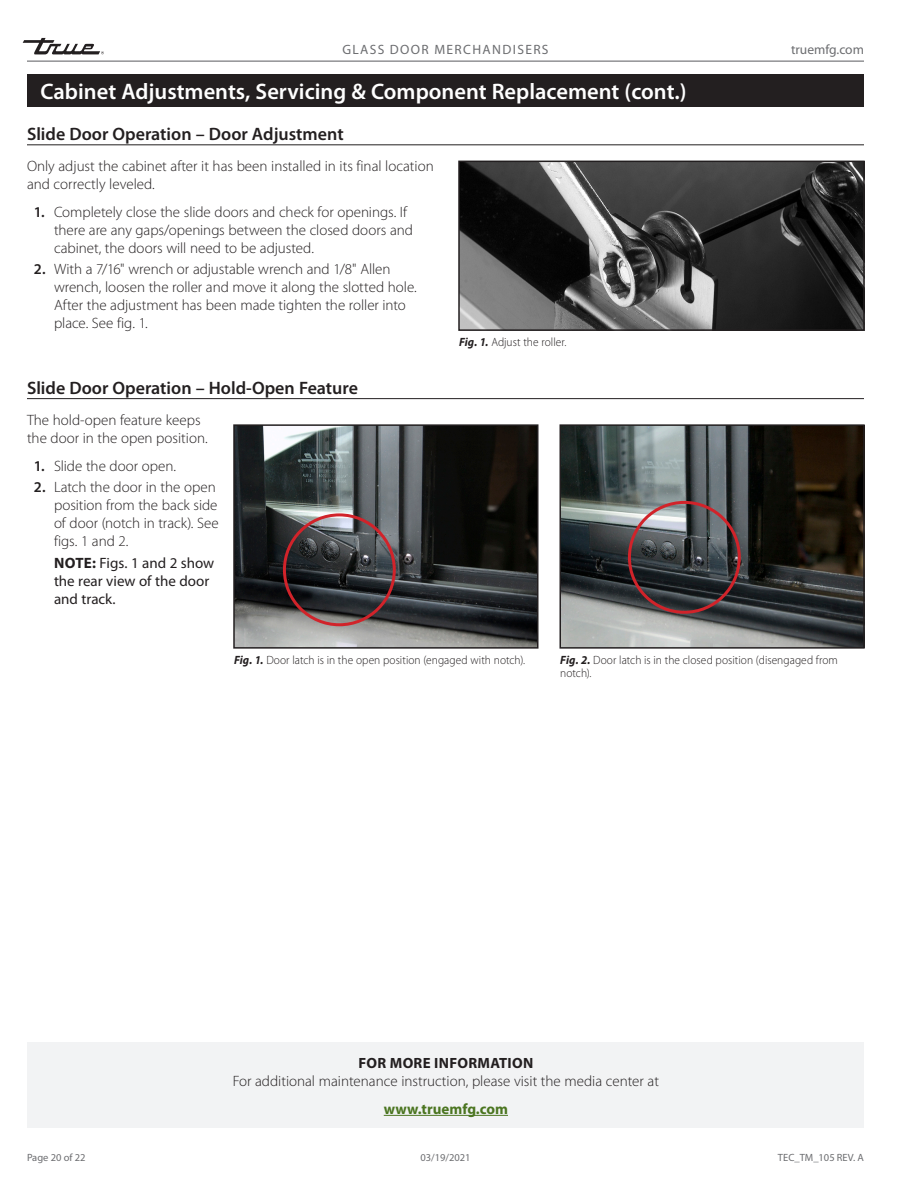
<style>
.page{position:relative;width:918px;height:1188px;background:#fff}
.page>*{position:absolute;margin:0;border:0;box-sizing:border-box;transform-origin:0 0}
.Section_Title_Black{font:600 22.5px "Myriad Pro";color:#fff}
.Subhead_underscore_H{font:600 18px "Myriad Pro";color:#231f20}
.Body_Text_light_Norm{font:300 15px/18px "Myriad Pro";color:#231f20}
.Nested_Note{font:15px/18px "Myriad Pro";color:#231f20}
.Body_Text_light_Norm-2{font:700 15px "Myriad Pro";color:#4b7520}
.Subhead_NO_underscor{font:700 14.85px "Myriad Pro";letter-spacing:.02em;color:#231f20}
.t1{font:13.5px "Myriad Pro";letter-spacing:.1em;color:#6c6d70}
.t2{font:13.5px "Myriad Pro";color:#6c6d70}
.Caption_FIG_Regular{font:300 12px/13.5px "Myriad Pro";letter-spacing:.005em;color:#231f20;scale:.95 1}
.t3{font:10.5px "Myriad Pro";color:#6c6d70}
.s1{font-weight:600}
.s2{font-weight:700}
.s3{font-weight:700;font-style:italic}
</style>
<div class="page">
<hr style="left:27px;top:61px;width:837px;height:1px;background:#6c6d70">
<svg style="left:23px;top:38px;width:81px;height:16px"></svg>
<div style="left:27px;top:74px;width:837px;height:33px;background:#231f20"></div>
<hr style="left:27px;top:144px;width:837px;height:1px;background:#231f20">
<img style="left:461px;top:164px;width:401px;height:164px">
<div style="left:458px;top:161px;width:407px;height:170px;border:2px solid #231f20"></div>
<hr style="left:27px;top:398px;width:837px;height:1px;background:#231f20">
<img style="left:563px;top:427px;width:299px;height:219px">
<div style="left:560px;top:424px;width:305px;height:225px;border:2px solid #231f20"></div>
<div style="left:628px;top:501px;width:113px;height:113px;border:3px solid #d1232a;border-radius:50%"></div>
<img style="left:236px;top:427px;width:300px;height:219px">
<div style="left:233px;top:424px;width:306px;height:225px;border:2px solid #231f20"></div>
<div style="left:283px;top:513px;width:113px;height:113px;border:3px solid #d1232a;border-radius:50%"></div>
<div style="left:28px;top:1042px;width:836px;height:86px;background:#f2f3f4"></div>
<hr style="left:384px;top:1115px;width:124px;height:1px;background:#4b7520">
<p class="t1" style="left:342px;top:42px;width:208px">GLASS DOOR MERCHANDISERS</p>
<p class="t2" style="left:791px;top:42px;width:74px">truemfg.com</p>
<p class="Section_Title_Black" style="left:40px;top:79px;width:648px">Cabinet Adjustments, Servicing &amp; Component Replacement (cont.)</p>
<p class="Subhead_underscore_H" style="left:27px;top:124px;width:318px">Slide Door Operation – Door Adjustment</p>
<p class="Body_Text_light_Norm" style="left:27px;top:158px;width:408px">Only adjust the cabinet after it has been installed in its final location and correctly leveled.</p>
<p class="Body_Text_light_Norm" style="left:54px;top:203px;width:360px;text-indent:-20px"><span class="s1">1.</span> Completely close the slide doors and check for openings. If there are any gaps/openings between the closed doors and cabinet, the doors will need to be adjusted.</p>
<p class="Body_Text_light_Norm" style="left:54px;top:261px;width:364px;text-indent:-20px"><span class="s1">2.</span> With a 7/16" wrench or adjustable wrench and 1/8" Allen wrench, loosen the roller and move it along the slotted hole.<br>After the adjustment has been made tighten the roller into place. See fig. 1.</p>
<p class="Subhead_underscore_H" style="left:27px;top:378px;width:333px">Slide Door Operation – Hold-Open Feature</p>
<p class="Body_Text_light_Norm" style="left:27px;top:411px;width:182px">The hold-open feature keeps the door in the open position.</p>
<p class="Body_Text_light_Norm" style="left:34px;top:457px;width:144px"><span class="s1">1.</span> Slide the door open.</p>
<p class="Body_Text_light_Norm" style="left:54px;top:478px;width:166px;text-indent:-20px"><span class="s1">2.</span> Latch the door in the open position from the back side of door (notch in track). See figs. 1 and 2.</p>
<p class="Nested_Note" style="left:54px;top:553px;width:162px"><span class="s2">NOTE:</span> Figs. 1 and 2 show the rear view of the door and track.</p>
<p class="Caption_FIG_Regular" style="left:459px;top:335px;width:115px"><span class="s3">Fig. 1.</span> Adjust the roller.</p>
<p class="Caption_FIG_Regular" style="left:234px;top:653px;width:308px"><span class="s3">Fig. 1.</span> Door latch is in the open position (engaged with notch).</p>
<p class="Caption_FIG_Regular" style="left:560px;top:653px;width:294px"><span class="s3">Fig. 2.</span> Door latch is in the closed position (disengaged from notch).</p>
<p class="Subhead_NO_underscor" style="left:358px;top:1055px;width:176px">FOR MORE INFORMATION</p>
<p class="Body_Text_light_Norm" style="left:233px;top:1073px;width:428px">For additional maintenance instruction, please visit the media center at</p>
<p class="Body_Text_light_Norm-2" style="left:384px;top:1100px;width:126px">www.truemfg.com</p>
<p class="t3" style="left:27px;top:1151px;width:60px">Page 20 of 22</p>
<p class="t3" style="left:420px;top:1151px;width:52px">03/19/2021</p>
<p class="t3" style="left:778px;top:1151px;width:88px">TEC_TM_105 REV. A</p>
</div>
